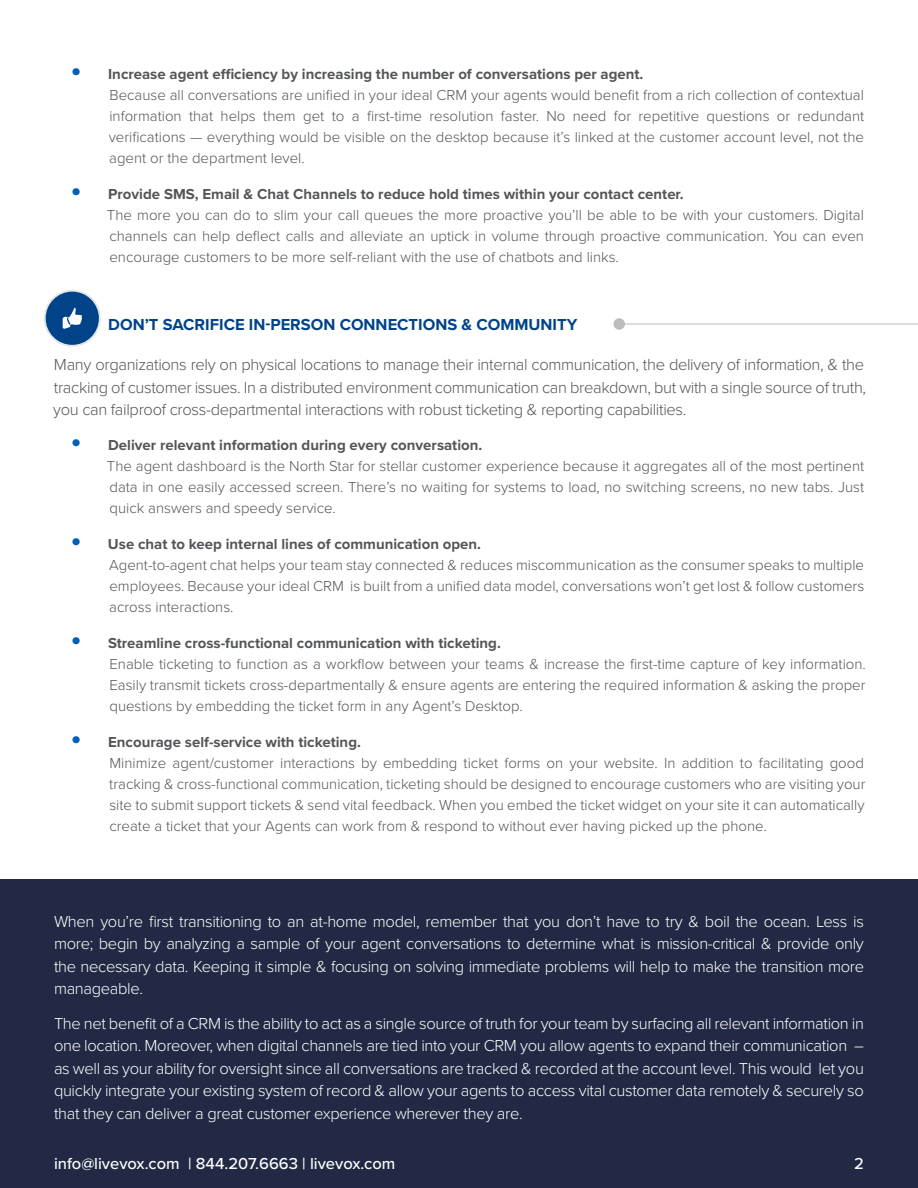
<style>
.page{position:relative;width:918px;height:1188px;background:#fff}
.page>*{position:absolute;margin:0;border:0;box-sizing:border-box;transform-origin:0 0}
.Section_Copy{font:300 16.5px/22.5px "Proxima Nova";letter-spacing:-.02em;color:#fff;text-align:justify}
.Section_Copy-2{font:300 16.5px/22.5px "Proxima Nova";letter-spacing:-.02em;color:#54555a}
.Section_Heading{font:700 16.5px "Proxima Nova";color:#004389}
.t1{font:500 16.5px "Proxima Nova";color:#fff}
.Bullet_Text{font:300 15px/21px "Proxima Nova";color:#54555a;text-align:justify}
.t2{font:700 15px "Proxima Nova";color:#54555a}
.s1{font-size:30px;color:#005fb9}
</style>
<div class="page">
<div style="left:0;top:1134px;width:918px;height:54px;background:#212944"></div>
<div style="left:0;top:879px;width:918px;height:256px;background:#212944"></div>
<div style="left:45px;top:291px;width:55px;height:55px;background:#004389;border-radius:50%"></div>
<div style="left:44px;top:290px;width:57px;height:57px;border:2px solid #e1e7e6;border-radius:50%"></div>
<svg style="left:63px;top:308px;width:19px;height:21px"></svg>
<hr style="left:621px;top:324px;width:297px;height:1px;background:#bdbbbb">
<div style="left:613px;top:318px;width:12px;height:12px;background:#bdbbbb;border-radius:50%"></div>
<p class="t2" style="left:71px;top:63px;width:574px"><span class="s1">•</span> Increase agent efficiency by increasing the number of conversations per agent.</p>
<p class="Bullet_Text" style="left:109px;top:84px;width:757px">Because all conversations are unified in your ideal CRM your agents would benefit from a rich collection of contextual information that helps them get to a first-time resolution faster. No need for repetitive questions or redundant verifications — everything would be visible on the desktop because it’s linked at the customer account level, not the agent or the department level.</p>
<p class="t2" style="left:71px;top:183px;width:614px"><span class="s1">•</span> Provide SMS, Email &amp; Chat Channels to reduce hold times within your contact center.</p>
<p class="Bullet_Text" style="left:107px;top:204px;width:759px">The more you can do to slim your call queues the more proactive you’ll be able to be with your customers. Digital channels can help deflect calls and alleviate an uptick in volume through proactive communication. You can even encourage customers to be more self-reliant with the use of chatbots and links.</p>
<p class="Section_Heading" style="left:108px;top:312px;width:471px">DON’T SACRIFICE IN-PERSON CONNECTIONS &amp; COMMUNITY</p>
<p class="Section_Copy-2" style="left:53px;top:353px;width:815px">Many organizations rely on physical locations to manage their internal communication, the delivery of information, &amp; the tracking of customer issues. In a distributed environment communication can breakdown, but with a single source of truth, you can failproof cross-departmental interactions with robust ticketing &amp; reporting capabilities.</p>
<p class="t2" style="left:71px;top:434px;width:413px"><span class="s1">•</span> Deliver relevant information during every conversation.</p>
<p class="Bullet_Text" style="left:107px;top:455px;width:759px">The agent dashboard is the North Star for stellar customer experience because it aggregates all of the most pertinent data in one easily accessed screen. There’s no waiting for systems to load, no switching screens, no new tabs. Just quick answers and speedy service.</p>
<p class="t2" style="left:71px;top:533px;width:412px"><span class="s1">•</span> Use chat to keep internal lines of communication open.</p>
<p class="Bullet_Text" style="left:109px;top:554px;width:757px">Agent-to-agent chat helps your team stay connected &amp; reduces miscommunication as the consumer speaks to multiple employees. Because your ideal CRM is built from a unified data model, conversations won’t get lost &amp; follow customers across interactions.</p>
<p class="t2" style="left:71px;top:632px;width:431px"><span class="s1">•</span> Streamline cross-functional communication with ticketing.</p>
<p class="Bullet_Text" style="left:109px;top:653px;width:758px">Enable ticketing to function as a workflow between your teams &amp; increase the first-time capture of key information.<br>Easily transmit tickets cross-departmentally &amp; ensure agents are entering the required information &amp; asking the proper questions by embedding the ticket form in any Agent’s Desktop.</p>
<p class="t2" style="left:71px;top:731px;width:291px"><span class="s1">•</span> Encourage self-service with ticketing.</p>
<p class="Bullet_Text" style="left:109px;top:752px;width:758px">Minimize agent/customer interactions by embedding ticket forms on your website. In addition to facilitating good tracking &amp; cross-functional communication, ticketing should be designed to encourage customers who are visiting your site to submit support tickets &amp; send vital feedback. When you embed the ticket widget on your site it can automatically create a ticket that your Agents can work from &amp; respond to without ever having picked up the phone.</p>
<p class="Section_Copy" style="left:54px;top:909px;width:812px">When you’re first transitioning to an at-home model, remember that you don’t have to try &amp; boil the ocean. Less is more; begin by analyzing a sample of your agent conversations to determine what is mission-critical &amp; provide only the necessary data. Keeping it simple &amp; focusing on solving immediate problems will help to make the transition more manageable.</p>
<p class="Section_Copy" style="left:54px;top:1011px;width:811px">The net benefit of a CRM is the ability to act as a single source of truth for your team by surfacing all relevant information in one location. Moreover, when digital channels are tied into your CRM you allow agents to expand their communication – as well as your ability for oversight since all conversations are tracked &amp; recorded at the account level. This would let you quickly integrate your existing system of record &amp; allow your agents to access vital customer data remotely &amp; securely so that they can deliver a great customer experience wherever they are.</p>
<p class="t1" style="left:54px;top:1151px;width:343px">info@livevox.com | 844.207.6663 | livevox.com</p>
<p class="t1" style="left:854px;top:1151px;width:11px">2</p>
</div>
